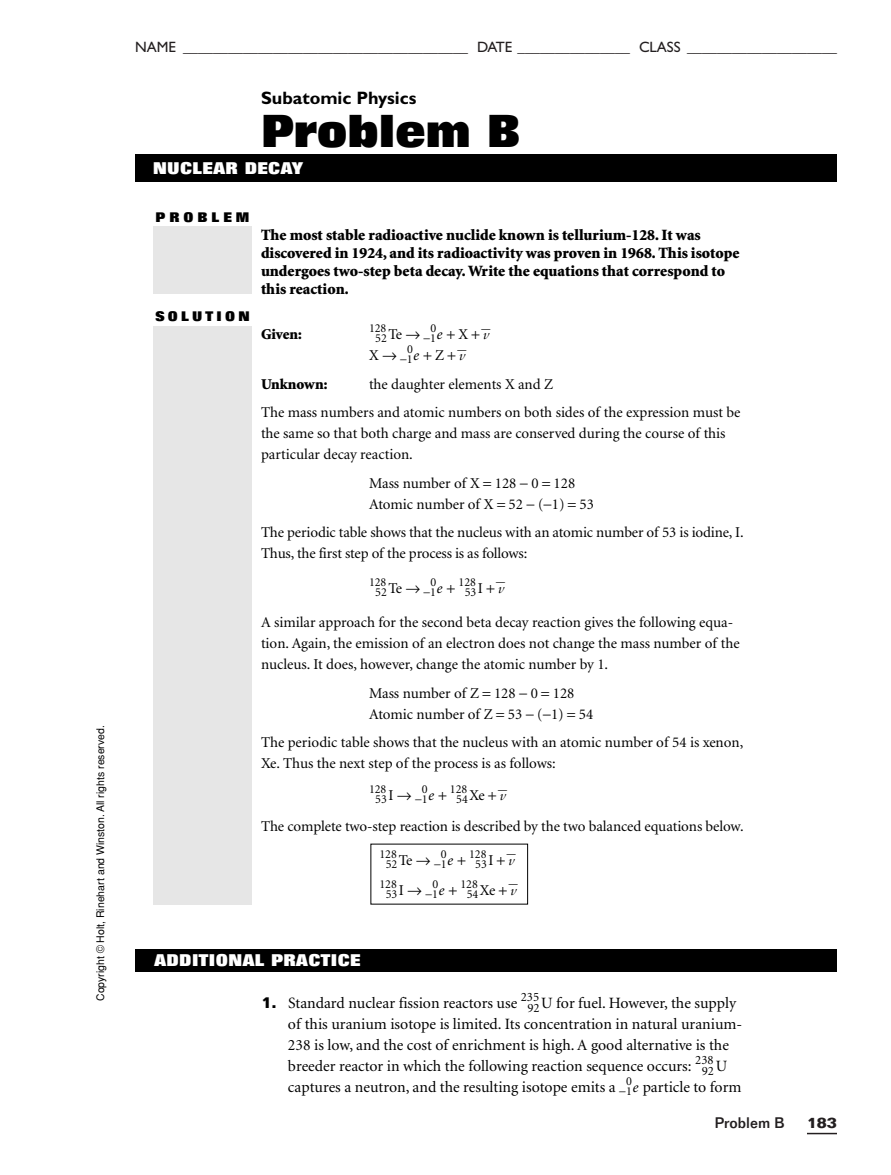
<style>
.page{position:relative;width:891px;height:1175px;background:#fff}
.page>*{position:absolute;margin:0;border:0;box-sizing:border-box;transform-origin:0 0}
.t1{font:800 45px "Folio";color:#000}
.t2{font:700 18px "Gill Sans";color:#000}
.t3{font:800 16.5px "Folio";letter-spacing:.03em;color:#fff}
.t4{font:15.75px/21px "Minion";color:#000}
.t5{font:900 15.75px/18px "Minion";color:#000}
.t6{font:15px/21px "Minion";color:#000}
.t7{font:15px "Gill Sans";color:#231f20}
.t8{font:900 15px "Minion";color:#000}
.t9{font:500 15px "Folio";color:#231f20}
.t10{font:700 15px "Folio";color:#231f20}
.t11{font:italic 15px "Minion";color:#000}
.t12{font:800 13.5px "Folio";letter-spacing:.24em;color:#000}
.t13{font:800 13.5px "Folio";letter-spacing:.3em;color:#000}
.t14{font:12.75px "Minion";color:#000}
.t15{font:12.15px/10.1px "Minion";color:#000}
.t16{font:10.5px "Helvetica";color:#000}
.s1{font-style:italic;font-size:15px}
.s2{font-size:15px}
.s3{font-family:"V Minion";font-style:italic;font-size:13.5px}
.s4{font-family:"Folio";font-weight:700}
</style>
<div class="page">
<hr style="left:807px;top:1132px;width:30px;height:2px;background:#231f20">
<div style="left:135px;top:154px;width:702px;height:28px;background:#000"></div>
<div style="left:153px;top:226px;width:99px;height:68px;background:#e6e6e6"></div>
<div style="left:153px;top:326px;width:99px;height:578px;background:#e6e6e6"></div>
<div style="left:135px;top:949px;width:702px;height:23px;background:#000"></div>
<p class="t16" style="left:97px;top:1000px;width:277px;rotate:-90deg">Copyright © Holt, Rinehart and Winston. All rights reserved.</p>
<p class="t7" style="left:135px;top:42px;width:704px">NAME ______________________________________ DATE _______________ CLASS ____________________</p>
<p class="t2" style="left:261px;top:91px;width:157px">Subatomic Physics</p>
<h1 class="t1" style="left:261px;top:115px;width:261px">Problem B</h1>
<p class="t3" style="left:153px;top:162px;width:151px">NUCLEAR DECAY</p>
<p class="t13" style="left:156px;top:212px;width:95px">PROBLEM</p>
<p class="t5" style="left:261px;top:227px;width:480px">The most stable radioactive nuclide known is tellurium-128. It was discovered in 1924, and its radioactivity was proven in 1968. This isotope undergoes two-step beta decay. Write the equations that correspond to this reaction.</p>
<p class="t12" style="left:155px;top:311px;width:96px">SOLUTION</p>
<p class="t8" style="left:261px;top:328px;width:42px">Given:</p>
<p class="t15" style="left:375px;top:324px;width:62px;text-indent:-6px">128<br>52<sup>Te</sup> → −1</p>
<p class="t15" style="left:430px;top:324px;width:60px">0<span class="s1">e</span> <span class="s2">X</span> <span class="s3">v</span></p>
<p class="t15" style="left:407px;top:345px;width:59px">0<span class="s1">e</span> <span class="s2">Z</span> <span class="s3">v</span></p>
<p class="t6" style="left:369px;top:346px;width:45px">X → −<sub>1</sub></p>
<p class="t6" style="left:261px;top:371px;width:481px;line-height:28.5px;text-indent:108px">the daughter elements X and Z<br>The mass numbers and atomic numbers on both sides of the expression must be</p>
<p class="t6" style="left:261px;top:424px;width:466px">the same so that both charge and mass are conserved during the course of this particular decay reaction.</p>
<p class="t6" style="left:369px;top:473px;width:226px">Mass number of X 128 − 0 128<br>Atomic number of X 52 − (−1) 53</p>
<p class="t6" style="left:261px;top:523px;width:484px">The periodic table shows that the nucleus with an atomic number of 53 is iodine, I.<br>Thus, the first step of the process is as follows:</p>
<p class="t15" style="left:375px;top:578px;width:62px;text-indent:-6px">128<br>52<sup>Te</sup> → −1</p>
<p class="t8" style="left:261px;top:378px;width:68px">Unknown:</p>
<p class="t15" style="left:465px;top:578px;width:41px;text-indent:-34px">0<span class="s1">e</span> 128<br>53<sup>I</sup> <sup>v</sup></p>
<p class="t6" style="left:261px;top:613px;width:480px">A similar approach for the second beta decay reaction gives the following equa&shy;tion. Again, the emission of an electron does not change the mass number of the nucleus. It does, however, change the atomic number by 1.</p>
<p class="t6" style="left:369px;top:683px;width:226px">Mass number of Z 128 − 0 128<br>Atomic number of Z 53 − (−1) 54</p>
<p class="t6" style="left:261px;top:733px;width:484px">The periodic table shows that the nucleus with an atomic number of 54 is xenon,<br>Xe. Thus the next step of the process is as follows:</p>
<p class="t15" style="left:375px;top:785px;width:54px;text-indent:-6px">128<br>53<sup>I</sup> → −1</p>
<p class="t15" style="left:456px;top:785px;width:51px;text-indent:-34px">0<span class="s1">e</span> 128<br>54<sup>Xe</sup> <sup>v</sup></p>
<p class="t6" style="left:261px;top:817px;width:484px">The complete two-step reaction is described by the two balanced equations below.</p>
<p class="t15" style="left:386px;top:850px;width:62px;text-indent:-6px">128<br>52<sup>Te</sup> → −1</p>
<p class="t15" style="left:441px;top:850px;width:7px">0</p>
<p class="t11" style="left:447px;top:854px;width:7px">e</p>
<p class="t15" style="left:475px;top:850px;width:41px;text-indent:-6px">128<br>53<sup>I</sup> <sup>v</sup></p>
<p class="t15" style="left:432px;top:880px;width:7px">0</p>
<p class="t15" style="left:386px;top:880px;width:54px;text-indent:-6px">128<br>53<sup>I</sup> → −1</p>
<p class="t11" style="left:438px;top:884px;width:7px">e</p>
<p class="t15" style="left:467px;top:880px;width:51px;text-indent:-6px">128<br>54<sup>Xe</sup> <sup>v</sup></p>
<p class="t3" style="left:154px;top:954px;width:208px">ADDITIONAL PRACTICE</p>
<p class="t4" style="left:261px;top:993px;width:280px"><span class="s4">1.</span> Standard nuclear fission reactors use <sup>235</sup></p>
<p class="t4" style="left:288px;top:993px;width:456px;text-indent:239px"><sub>92</sub>U for fuel. However, the supply of this uranium isotope is limited. Its concentration in natural uranium-238 is low, and the cost of enrichment is high. A good alternative is the breeder reactor in which the following reaction sequence occurs: <sup>238</sup></p>
<p class="t14" style="left:702px;top:1065px;width:27px">92<sup>U</sup></p>
<p class="t4" style="left:288px;top:1077px;width:455px">captures a neutron, and the resulting isotope emits a −<sub>1</sub><span class="s1">e</span> particle to form</p>
<p class="t15" style="left:626px;top:1077px;width:7px">0</p>
<p class="t9" style="left:715px;top:1117px;width:71px">Problem B</p>
<p class="t10" style="left:807px;top:1117px;width:32px">183</p>
</div>
